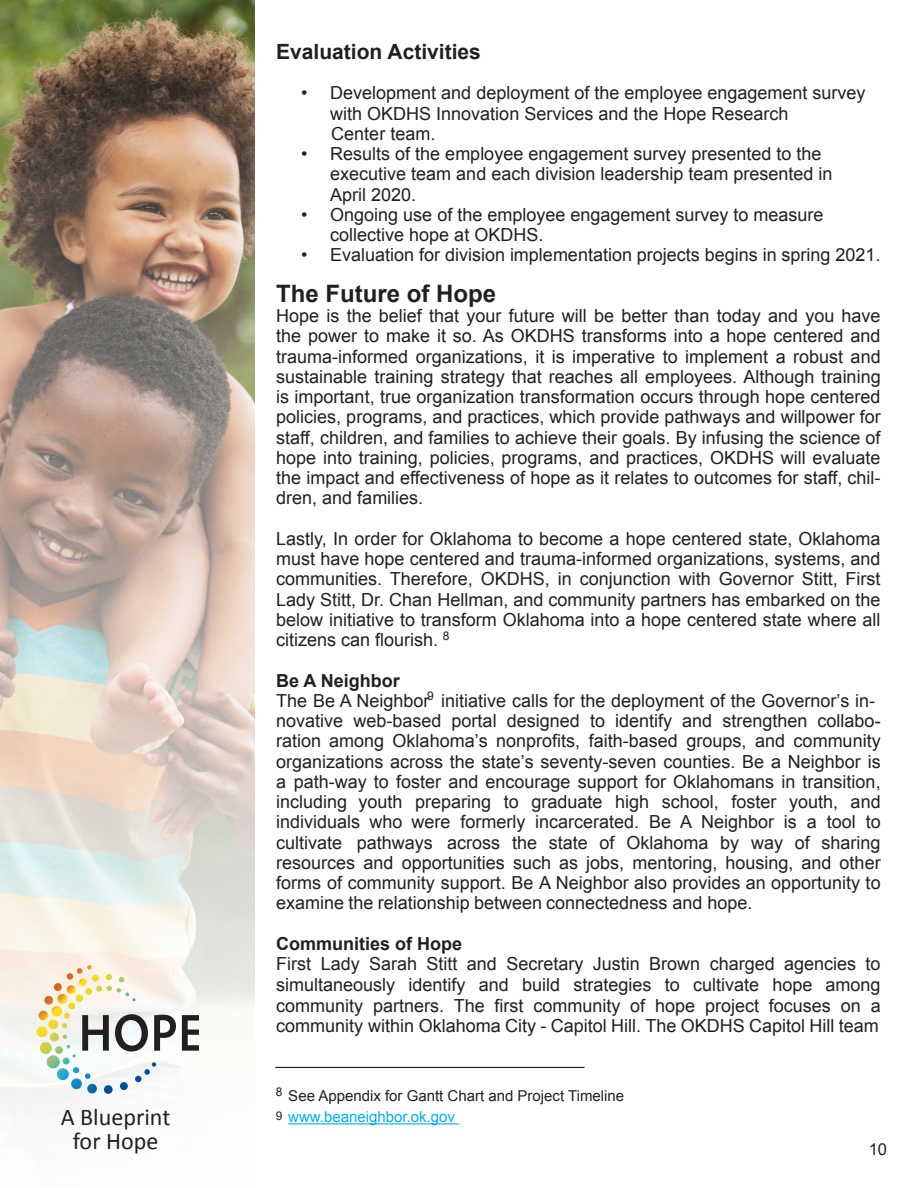
<style>
.page{position:relative;width:918px;height:1188px;background:#fff}
.page>*{position:absolute;margin:0;border:0;box-sizing:border-box;transform-origin:0 0}
.t1{font:24px "Calibri";color:#231f20}
.t2{font:700 24px "Arial";color:#231f20}
.t3{font:700 21px "Arial";color:#231f20}
.t4{font:18px/20.2px "Arial";color:#231f20}
.t5{font:700 18px "Arial";color:#231f20}
.t6{font:16.5px "Arial";color:#231f20}
.t7{font:15px "Arial";color:#231f20}
.t8{font:15px "Arial";color:#00aeef}
.t9{font:12px "Arial";color:#231f20}
</style>
<div class="page">
<img style="left:0;top:0;width:255px;height:1116px">
<hr style="left:288px;top:1123px;width:171px;height:1px;background:#00aeef">
<svg style="left:36px;top:965px;width:140px;height:129px"></svg>
<svg style="left:182px;top:1015px;width:17px;height:36px"></svg>
<h3 class="t3" style="left:276px;top:37px;width:206px">Evaluation Activities</h3>
<p class="t4" style="left:330px;top:83px;width:537px;text-indent:-29px">• Development and deployment of the employee engagement survey with OKDHS Innovation Services and the Hope Research<br>Center team.</p>
<p class="t4" style="left:330px;top:144px;width:504px;text-indent:-29px">• Results of the employee engagement survey presented to the executive team and each division leadership team presented in<br>April 2020.</p>
<p class="t4" style="left:330px;top:205px;width:495px;text-indent:-29px">• Ongoing use of the employee engagement survey to measure collective hope at OKDHS.</p>
<p class="t4" style="left:301px;top:245px;width:581px">• Evaluation for division implementation projects begins in spring 2021.</p>
<h2 class="t2" style="left:276px;top:277px;width:222px">The Future of Hope</h2>
<p class="t4" style="left:276px;top:306px;width:606px;text-align:justify">Hope is the belief that your future will be better than today and you have the power to make it so. As OKDHS transforms into a hope centered and trauma-informed organizations, it is imperative to implement a robust and sustainable training strategy that reaches all employees. Although training is important, true organization transformation occurs through hope centered policies, programs, and practices, which provide pathways and willpower for staff, children, and families to achieve their goals. By infusing the science of hope into training, policies, programs, and practices, OKDHS will evaluate the impact and effectiveness of hope as it relates to outcomes for staff, chil&shy;dren, and families.</p>
<p class="t4" style="left:276px;top:529px;width:606px;text-align:justify">Lastly, In order for Oklahoma to become a hope centered state, Oklahoma must have hope centered and trauma-informed organizations, systems, and communities. Therefore, OKDHS, in conjunction with Governor Stitt, First Lady Stitt, Dr. Chan Hellman, and community partners has embarked on the below initiative to transform Oklahoma into a hope centered state where all citizens can flourish. <sup>8</sup></p>
<h3 class="t5" style="left:276px;top:668px;width:125px">Be A Neighbor</h3>
<p class="t4" style="left:276px;top:691px;width:606px">The Be A Neighbor <sup>9</sup> initiative calls for the deployment of the Governor’s in&shy;novative web-based portal designed to identify and strengthen collabo&shy;ration among Oklahoma’s nonprofits, faith-based groups, and community organizations across the state’s seventy-seven counties. Be a Neighbor is a path-way to foster and encourage support for Oklahomans in transition, including youth preparing to graduate high school, foster youth, and individuals who were formerly incarcerated. Be A Neighbor is a tool to cultivate pathways across the state of Oklahoma by way of sharing resources and opportunities such as jobs, mentoring, housing, and other forms of community support. Be A Neighbor also provides an opportunity to examine the relationship between connectedness and hope.</p>
<h3 class="t5" style="left:276px;top:931px;width:188px">Communities of Hope</h3>
<p class="t4" style="left:276px;top:954px;width:606px;text-align:justify">First Lady Sarah Stitt and Secretary Justin Brown charged agencies to simultaneously identify and build strategies to cultivate hope among community partners. The first community of hope project focuses on a community within Oklahoma City - Capitol Hill. The OKDHS Capitol Hill team</p>
<p class="t7" style="left:276px;top:1050px;width:310px">_____________________________________</p>
<p class="t9" style="left:276px;top:1084px;width:8px">8</p>
<p class="t7" style="left:288px;top:1086px;width:337px">See Appendix for Gantt Chart and Project Timeline</p>
<h1 class="t1" style="left:61px;top:1102px;width:111px">A Blueprint</h1>
<p class="t9" style="left:276px;top:1108px;width:8px">9</p>
<p class="t8" style="left:288px;top:1107px;width:168px">www.beaneighbor.ok.gov</p>
<h1 class="t1" style="left:73px;top:1126px;width:87px">for Hope</h1>
<p class="t6" style="left:869px;top:1139px;width:20px">10</p>
</div>
